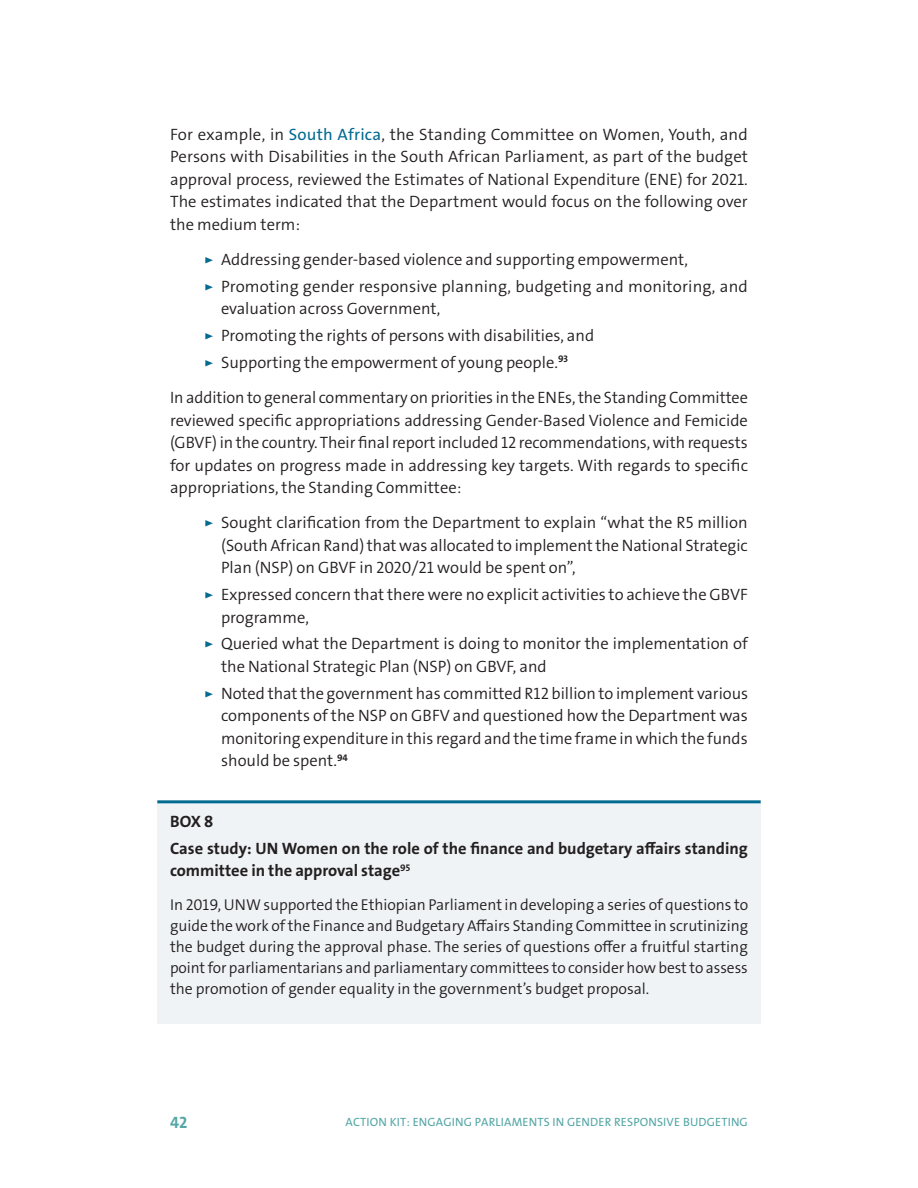
<style>
.page{position:relative;width:918px;height:1188px;background:#fff}
.page>*{position:absolute;margin:0;border:0;box-sizing:border-box;transform-origin:0 0}
.t1{font:16.5px/22.5px "Grundfos The Sans OT 4 SL";color:#231f20;text-align:justify}
.t2{font:16.5px/26.7px "Grundfos The Sans OT 7 B";color:#231f20}
.t3{font:16.5px "Grundfos The Sans OT 7 B";color:#54a7a6}
.t4{font:15.75px/21px "Grundfos The Sans OT 4 SL";color:#231f20;text-align:justify}
.t5{font:12px "Grundfos The Sans OT 5 R";letter-spacing:.015em;color:#54a7a6}
.s1{font-family:"Grundfos The Sans OT 5 R";color:#036a92}
.s2{font-family:"Grundfos The Sans OT 6 SB";color:#036a92}
</style>
<div class="page">
<div style="left:157px;top:802px;width:604px;height:91px;background:#eff3f6"></div>
<hr style="left:157px;top:800px;width:604px;height:3px;background:#036a92">
<div style="left:157px;top:885px;width:604px;height:138px;background:#eff3f6"></div>
<p class="t1" style="left:170px;top:123px;width:580px">For example, in <span class="s1">South Africa</span>, the Standing Committee on Women, Youth, and Persons with Disabilities in the South African Parliament, as part of the budget approval process, reviewed the Estimates of National Expenditure (ENE) for 2021.<br>The estimates indicated that the Department would focus on the following over the medium term:</p>
<p class="t1" style="left:204px;top:246px;width:545px;line-height:26.7px"><span class="s2">▹</span> Addressing gender-based violence and supporting empowerment,<br><span class="s2">▹</span> Promoting gender responsive planning, budgeting and monitoring, and</p>
<p class="t1" style="left:204px;top:295px;width:392px;line-height:26.7px;text-align:left;text-indent:17px">evaluation across Government,<br><span class="s2">▹</span> Promoting the rights of persons with disabilities, and <span class="s2">▹</span> Supporting the empowerment of young people.<sup>93</sup></p>
<p class="t1" style="left:170px;top:386px;width:580px">In addition to general commentary on priorities in the ENEs, the Standing Committee reviewed specific appropriations addressing Gender-Based Violence and Femicide (GBVF) in the country. Their final report included 12 recommendations, with requests for updates on progress made in addressing key targets. With regards to specific appropriations, the Standing Committee:</p>
<p class="t1" style="left:221px;top:512px;width:528px;text-indent:-17px"><span class="s2">▹</span> Sought clarification from the Department to explain “what the R5 million (South African Rand) that was allocated to implement the National Strategic Plan (NSP) on GBVF in 2020/21 would be spent on”,</p>
<p class="t1" style="left:221px;top:583px;width:528px;text-indent:-17px"><span class="s2">▹</span> Expressed concern that there were no explicit activities to achieve the GBVF programme,</p>
<p class="t1" style="left:221px;top:633px;width:528px;text-indent:-17px"><span class="s2">▹</span> Queried what the Department is doing to monitor the implementation of the National Strategic Plan (NSP) on GBVF, and</p>
<p class="t1" style="left:221px;top:682px;width:529px;text-indent:-17px"><span class="s2">▹</span> Noted that the government has committed R12 billion to implement various components of the NSP on GBFV and questioned how the Department was monitoring expenditure in this regard and the time frame in which the funds should be spent.<sup>94</sup></p>
<p class="t2" style="left:170px;top:808px;width:579px">BOX 8<br>Case study: UN Women on the role of the finance and budgetary affairs standing</p>
<p class="t2" style="left:170px;top:857px;width:242px">committee in the approval stage<sup>95</sup></p>
<p class="t4" style="left:170px;top:894px;width:580px">In 2019, UNW supported the Ethiopian Parliament in developing a series of questions to guide the work of the Finance and Budgetary Affairs Standing Committee in scrutinizing the budget during the approval phase. The series of questions offer a fruitful starting point for parliamentarians and parliamentary committees to consider how best to assess the promotion of gender equality in the government’s budget proposal.</p>
<p class="t3" style="left:170px;top:1112px;width:19px">42</p>
<p class="t5" style="left:346px;top:1114px;width:404px">ACTION KIT: ENGAGING PARLIAMENTS IN GENDER RESPONSIVE BUDGETING</p>
</div>
